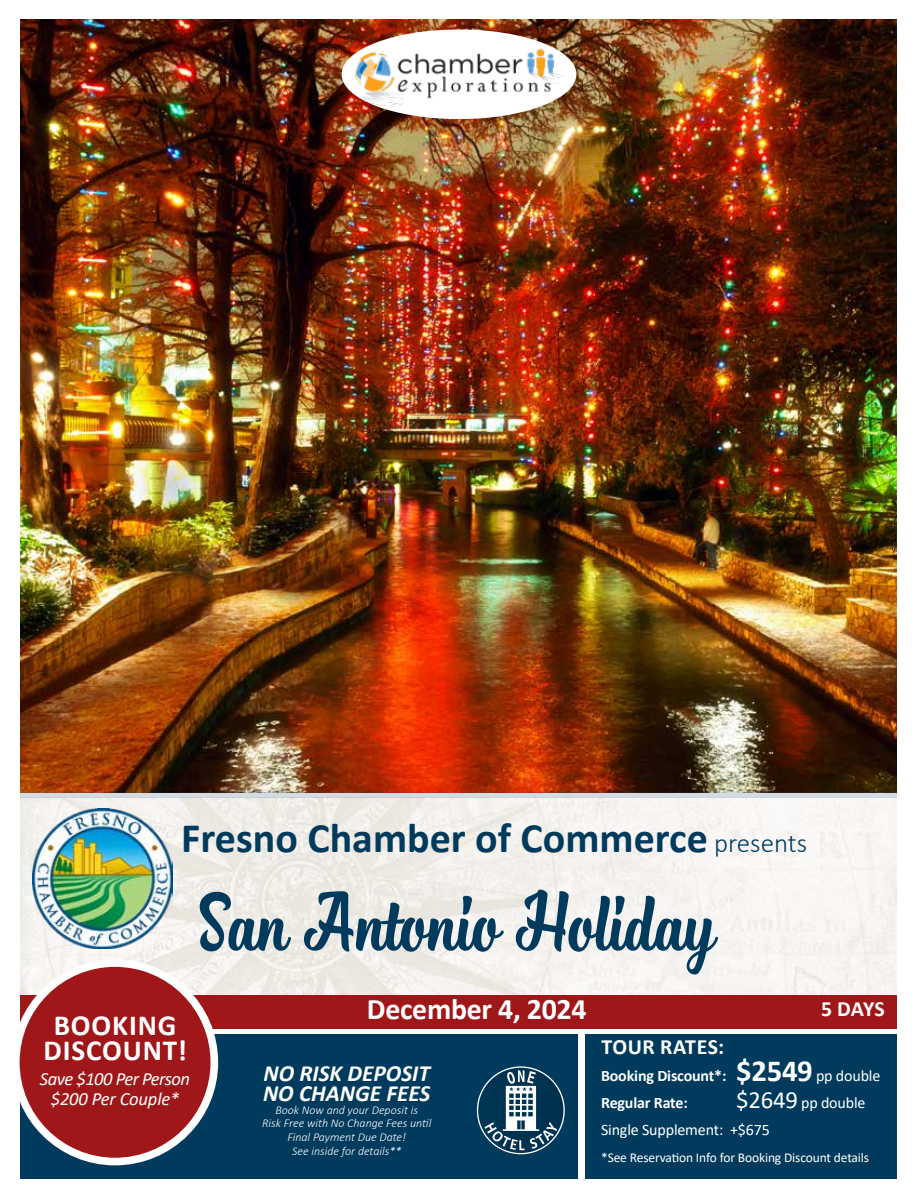
<style>
.page{position:relative;width:918px;height:1188px;background:#fff}
.page>*{position:absolute;margin:0;border:0;box-sizing:border-box;transform-origin:0 0}
.t1{font:72.3px "Chiladepia Script";color:#003a5c;scale:.91 1}
.t2{font:700 42px "Calibri";color:#003a5c}
.t3{font:700 29.85px "Calibri";letter-spacing:-.01em;color:#fff}
.t4{font:700 29.25px/25.2px "Calibri";letter-spacing:.03em;color:#fff;text-align:center}
.t5{font:italic 700 23.25px/20.4px "Calibri";color:#fff}
.t6{font:700 21.75px "Calibri";letter-spacing:.015em;color:#fff}
.t7{font:italic 18.6px/20px "Calibri";letter-spacing:-.03em;color:#fff;text-align:center}
.t8{font:700 16.05px/27px "Calibri";letter-spacing:-.01em;color:#fff}
.t9{font:16.05px/27px "Calibri";letter-spacing:-.01em;color:#fff}
.t10{font:13.5px "Calibri";letter-spacing:-.01em;color:#fff}
.t11{font:italic 300 12px/13.2px "Calibri";color:#fff;text-align:center}
.s1{font-weight:300;font-size:27px}
.s2{font-size:30.75px}
.s3{font-weight:400}
.s4{font-size:24.75px}
</style>
<div class="page">
<div style="left:21px;top:1035px;width:557px;height:144px;background:#003a5c"></div>
<div style="left:585px;top:1035px;width:333px;height:144px;background:#003a5c"></div>
<img style="left:21px;top:798px;width:876px;height:198px">
<img style="left:21px;top:20px;width:876px;height:772px">
<div style="left:21px;top:996px;width:897px;height:33px;background:#a0171a"></div>
<div style="left:21px;top:792px;width:897px;height:6px;background:#d5dbe2"></div>
<div style="left:16px;top:963px;width:198px;height:199px;background:#a0171a;border-radius:50%"></div>
<div style="left:12px;top:959px;width:206px;height:206px;border:8px solid #fff;border-radius:50%"></div>
<div style="left:897px;top:1px;width:21px;height:1187px;background:#fff"></div>
<svg style="left:478px;top:1067px;width:86px;height:86px"></svg>
<svg style="left:485px;top:1070px;width:72px;height:80px"></svg>
<img style="left:33px;top:809px;width:139px;height:139px">
<div style="left:333px;top:24px;width:258px;height:112px;background:#000;opacity:.11"></div>
<img style="left:351px;top:27px;width:216px;height:109px">
<h2 class="t2" style="left:181px;top:809px;width:627px">Fresno Chamber of Commerce <span class="s1">presents</span></h2>
<h3 class="t4" style="left:44px;top:1012px;width:145px">BOOKING<br>DISCOUNT!</h3>
<h3 class="t7" style="left:40px;top:1068px;width:152px">Save $100 Per Person $200 Per Couple*</h3>
<h1 class="t1" style="left:200px;top:869px;width:568px">San Antonio Holiday</h1>
<h3 class="t3" style="left:367px;top:988px;width:221px">December 4, 2024</h3>
<h3 class="t3" style="left:348px;top:991px;width:245px">September 24, 2021</h3>
<h3 class="t6" style="left:821px;top:994px;width:65px">5 DAYS</h3>
<h3 class="t5" style="left:263px;top:1062px;width:169px">NO RISK DEPOSIT<br>NO CHANGE FEES</h3>
<p class="t11" style="left:262px;top:1104px;width:171px">Book Now and your Deposit is<br>Risk Free with No Change Fees until<br>Final Payment Due Date!</p>
<p class="t11" style="left:292px;top:1144px;width:111px">See inside for details**</p>
<h3 class="t6" style="left:602px;top:1032px;width:124px">TOUR RATES:</h3>
<h3 class="t8" style="left:601px;top:1062px;width:281px">Booking Discount*: <span class="s2">$2549</span> <span class="s3">pp double<br></span>Regular Rate:</h3>
<h3 class="t9" style="left:601px;top:1089px;width:266px;text-indent:135px"><span class="s4">$2649</span> pp double<br>Single Supplement: +$675</h3>
<p class="t10" style="left:601px;top:1148px;width:270px">*See Reservation Info for Booking Discount details</p>
</div>
